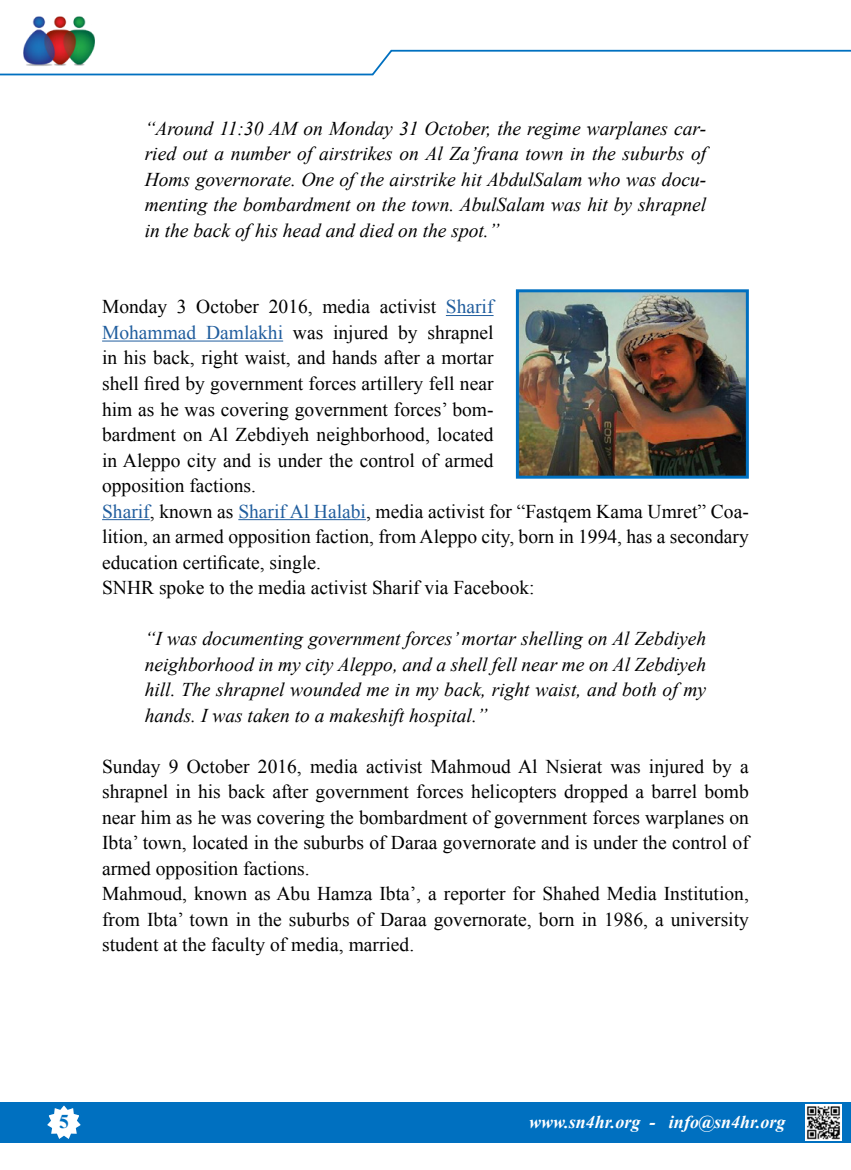
<style>
.page{position:relative;width:851px;height:1170px;background:#fff}
.page>*{position:absolute;margin:0;border:0;box-sizing:border-box;transform-origin:0 0}
.t1{font:19.5px/25.5px "Times New Roman";color:#000}
.t2{font:italic 19.5px/25.5px "Times New Roman";color:#000;text-align:justify}
.t3{font:19.5px "Times New Roman";color:#215e9e}
.t4{font:700 19.5px "Times New Roman";color:#0070c0}
.t5{font:italic 700 18px "Times New Roman";color:#fff}
.s1{color:#215e9e}
</style>
<div class="page">
<img style="left:23px;top:16px;width:72px;height:33px">
<div style="left:0;top:1101px;width:850px;height:41px;background:#0070c0"></div>
<svg style="left:44px;top:1101px;width:40px;height:38px"></svg>
<svg style="left:0;top:49px;width:850px;height:27px"></svg>
<img style="left:805px;top:1104px;width:36px;height:36px">
<hr style="left:446px;top:315px;width:47px;height:1px;background:#215e9e">
<hr style="left:102px;top:340px;width:181px;height:1px;background:#215e9e">
<hr style="left:102px;top:519px;width:48px;height:1px;background:#215e9e">
<hr style="left:238px;top:519px;width:128px;height:1px;background:#215e9e">
<img style="left:520px;top:293px;width:224px;height:181px">
<div style="left:516px;top:289px;width:232px;height:189px;border:3px solid #0070c0"></div>
<p class="t2" style="left:145px;top:115px;width:563px">“Around 11:30 AM on Monday 31 October, the regime warplanes car-</p>
<p class="t2" style="left:145px;top:140px;width:563px">ried out a number of airstrikes on Al Za’frana town in the suburbs of</p>
<p class="t2" style="left:145px;top:166px;width:563px">Homs governorate. One of the airstrike hit AbdulSalam who was docu-</p>
<p class="t2" style="left:145px;top:217px;width:356px">in the back ofhis head and died on the spot “.</p>
<p class="t2" style="left:145px;top:192px;width:563px">menting the bombardment on the town. AbulSalam was hit by shrapnel</p>
<p class="t1" style="left:102px;top:294px;width:66px">Monday</p>
<p class="t1" style="left:177px;top:294px;width:11px">3</p>
<p class="t1" style="left:196px;top:294px;width:64px">October</p>
<p class="t1" style="left:269px;top:294px;width:45px">2016,</p>
<p class="t1" style="left:322px;top:294px;width:49px">media</p>
<p class="t1" style="left:380px;top:294px;width:58px">activist</p>
<p class="t3" style="left:446px;top:294px;width:49px">Sharif</p>
<p class="t1" style="left:333px;top:319px;width:57px">injured</p>
<p class="t3" style="left:102px;top:319px;width:96px">Mohammad</p>
<p class="t1" style="left:102px;top:345px;width:393px">in his back, right waist, and hands after a mortar shell fired by government forces artillery fell near</p>
<p class="t1" style="left:102px;top:421px;width:393px">bardment on Al Zebdiyeh neighborhood, located</p>
<p class="t3" style="left:206px;top:319px;width:78px">Damlakhi</p>
<p class="t1" style="left:398px;top:319px;width:21px">by</p>
<p class="t1" style="left:427px;top:319px;width:68px">shrapnel</p>
<p class="t1" style="left:293px;top:319px;width:32px">was</p>
<p class="t1" style="left:102px;top:396px;width:393px">him as he was covering government forces’ bom-</p>
<p class="t1" style="left:102px;top:447px;width:393px">in Aleppo city and is under the control of armed opposition factions.</p>
<p class="t1" style="left:102px;top:523px;width:648px">lition, an armed opposition faction, from Aleppo city, born in 1994, has a secondary</p>
<p class="t1" style="left:102px;top:498px;width:648px"><span class="s1">Sharif</span>, known as <span class="s1">Sharif Al Halabi</span>, media activist for “Fastqem Kama Umret” Coa-</p>
<p class="t1" style="left:102px;top:549px;width:434px">education certificate, single.<br>SNHR spoke to the media activist Sharif via Facebook:</p>
<p class="t2" style="left:145px;top:625px;width:563px">I“ was documenting government forces’mortar shelling on Al Zebdiyeh neighborhood in my city Aleppo, and a shellfell near me on Al Zebdiyeh hill. The shrapnel wounded me in my back, right waist, and both of my hands I. was taken to a makeshift hospital “.</p>
<p class="t1" style="left:102px;top:753px;width:648px">Sunday 9 October 2016, media activist Mahmoud Al Nsierat was injured by a shrapnel in his back after government forces helicopters dropped a barrel bomb near him as he was covering the bombardment of government forces warplanes on Ibta’ town, located in the suburbs of Daraa governorate and is under the control of armed opposition factions.<br>Mahmoud, known as Abu Hamza Ibta a,’ reporter for Shahed Media Institution, from Ibta’ town in the suburbs of Daraa governorate, born in 1986, a university student at the faculty of media, married.</p>
<p class="t4" style="left:59px;top:1107px;width:11px">5</p>
<p class="t5" style="left:529px;top:1108px;width:113px">www.sn4hr.org</p>
<p class="t5" style="left:649px;top:1108px;width:7px">-</p>
<p class="t5" style="left:669px;top:1108px;width:118px">info@sn4hr.org</p>
</div>
